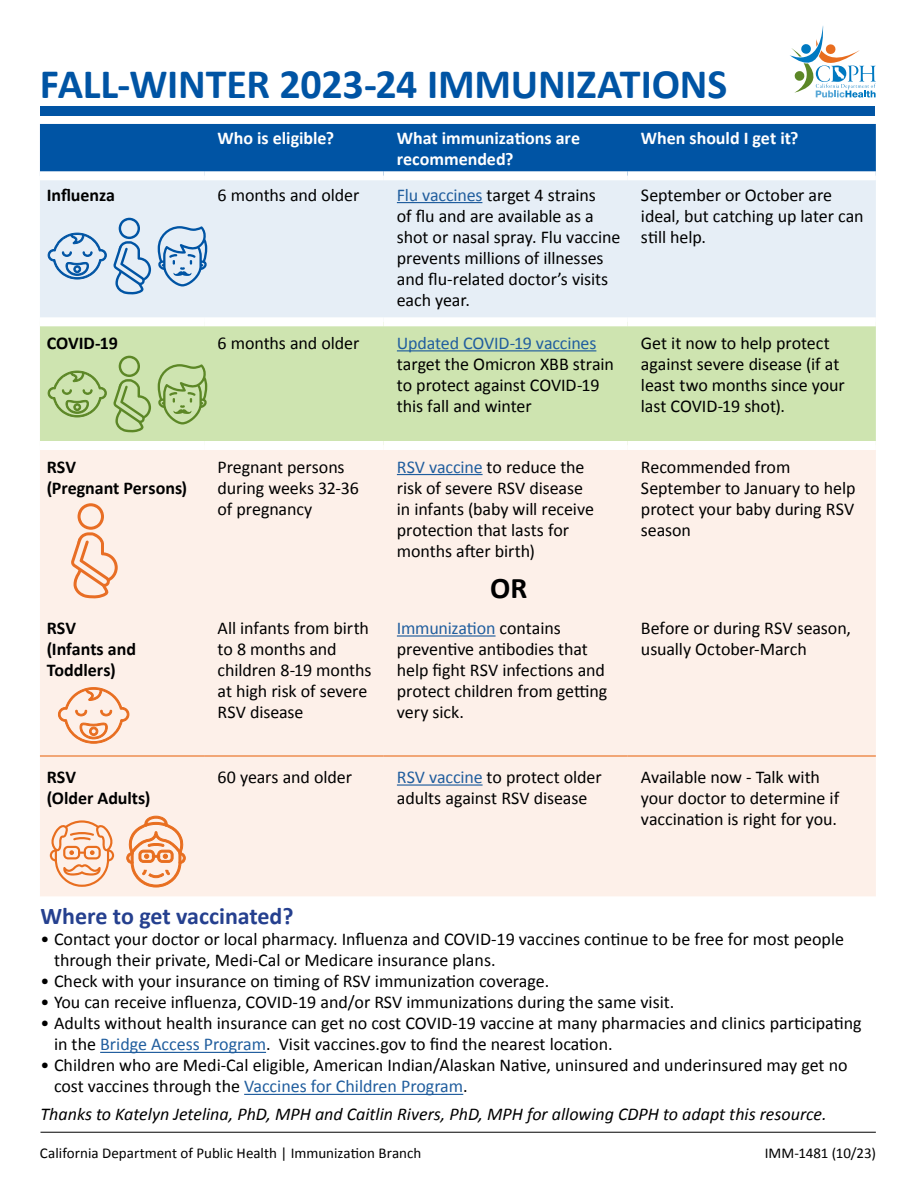
<style>
.page{position:relative;width:918px;height:1188px;background:#fff}
.page>*{position:absolute;margin:0;border:0;box-sizing:border-box;transform-origin:0 0}
.t1{font:700 42px "Calibri";letter-spacing:-.005em;color:#0054a4}
.table_body{font:700 30px "Calibri";color:#000}
.t2{font:700 24px "Calibri";color:#25408f}
.table_body-2{font:18px/21px "Calibri";letter-spacing:-.005em;color:#000}
.t3{font:italic 18px "Calibri";color:#000}
.virus{font:700 18px/21px "Calibri";color:#000}
.table_header{font:700 18px/21px "Calibri";color:#fff}
.t4{font:15px "Calibri";color:#000}
.s1{color:#215e9e}
</style>
<div class="page">
<div style="left:40px;top:124px;width:836px;height:47px;background:#0054a4"></div>
<div style="left:40px;top:180px;width:836px;height:137px;background:#e6eef6"></div>
<div style="left:40px;top:326px;width:836px;height:115px;background:#cee4b0"></div>
<div style="left:40px;top:450px;width:836px;height:446px;background:#fdf0e9"></div>
<hr style="left:40px;top:755px;width:164px;height:2px;background:#e86d1f">
<hr style="left:204px;top:755px;width:179px;height:2px;background:#e86d1f">
<hr style="left:383px;top:755px;width:244px;height:2px;background:#e86d1f">
<hr style="left:627px;top:755px;width:249px;height:2px;background:#e86d1f">
<hr style="left:397px;top:202px;width:85px;height:1px;background:#215e9e">
<hr style="left:397px;top:350px;width:199px;height:1px;background:#215e9e">
<hr style="left:397px;top:474px;width:86px;height:1px;background:#215e9e">
<hr style="left:397px;top:635px;width:99px;height:2px;background:#215e9e">
<hr style="left:397px;top:784px;width:86px;height:2px;background:#215e9e">
<div style="left:41px;top:106px;width:834px;height:10px;background:#0054a4"></div>
<svg style="left:790px;top:26px;width:86px;height:72px"></svg>
<hr style="left:100px;top:1052px;width:166px;height:1px;background:#215e9e">
<hr style="left:244px;top:1094px;width:219px;height:1px;background:#215e9e">
<hr style="left:40px;top:1132px;width:836px;height:1px;background:#000">
<svg style="left:71px;top:503px;width:47px;height:96px;background:#f8d2bd"></svg>
<svg style="left:113px;top:356px;width:38px;height:77px;background:#b4cf90"></svg>
<svg style="left:113px;top:218px;width:38px;height:77px;background:#b2cbe3"></svg>
<svg style="left:58px;top:687px;width:72px;height:57px;background:#f8d3bc"></svg>
<svg style="left:47px;top:370px;width:60px;height:48px;background:#b3ce90"></svg>
<svg style="left:47px;top:232px;width:60px;height:48px;background:#b0cae2"></svg>
<svg style="left:50px;top:820px;width:64px;height:67px;background:#f7cdb4"></svg>
<svg style="left:126px;top:816px;width:60px;height:71px;background:#f6c8ab"></svg>
<svg style="left:158px;top:226px;width:49px;height:60px;background:#abc6e1"></svg>
<svg style="left:158px;top:364px;width:49px;height:61px;background:#b1cc8d"></svg>
<h1 class="t1" style="left:40px;top:54px;width:689px">FALL-WINTER 2023-24 IMMUNIZATIONS</h1>
<p class="table_header" style="left:218px;top:127px;width:118px">Who is eligible?</p>
<p class="table_header" style="left:397px;top:127px;width:185px">What immunizations are recommended?</p>
<p class="table_header" style="left:641px;top:127px;width:159px">When should I get it?</p>
<p class="virus" style="left:47px;top:183px;width:70px">Influenza</p>
<p class="table_body-2" style="left:218px;top:184px;width:143px">6 months and older</p>
<p class="table_body-2" style="left:397px;top:184px;width:225px"><span class="s1">Flu vaccines</span> target 4 strains<br>of flu and are available as a shot or nasal spray. Flu vaccine prevents millions of illnesses and flu-related doctor’s visits each year.</p>
<p class="table_body-2" style="left:641px;top:184px;width:224px">September or October are ideal, but catching up later can still help.</p>
<p class="virus" style="left:47px;top:332px;width:73px">COVID-19</p>
<p class="table_body-2" style="left:218px;top:332px;width:143px">6 months and older</p>
<p class="table_body-2" style="left:397px;top:332px;width:219px"><span class="s1">Updated COVID-19 vaccines </span>target the Omicron XBB strain to protect against COVID-19 this fall and winter</p>
<p class="table_body-2" style="left:641px;top:332px;width:205px">Get it now to help protect against severe disease (if at least two months since your last COVID-19 shot).</p>
<p class="virus" style="left:47px;top:455px;width:31px">RSV</p>
<p class="virus" style="left:47px;top:476px;width:142px">(Pregnant Persons)</p>
<p class="table_body-2" style="left:218px;top:456px;width:143px">Pregnant persons during weeks 32-36 of pregnancy</p>
<p class="table_body-2" style="left:397px;top:456px;width:199px"><span class="s1">RSV vaccine</span> to reduce the risk of severe RSV disease in infants (baby will receive protection that lasts for months after birth)</p>
<p class="table_body" style="left:490px;top:567px;width:39px">OR</p>
<p class="table_body-2" style="left:641px;top:456px;width:216px">Recommended from<br>September to January to help protect your baby during RSV season</p>
<p class="virus" style="left:47px;top:617px;width:31px">RSV</p>
<p class="virus" style="left:47px;top:638px;width:91px">(Infants and<br>Toddlers)</p>
<p class="table_body-2" style="left:218px;top:617px;width:155px">All infants from birth to 8 months and children 8-19 months at high risk of severe<br>RSV disease</p>
<p class="table_body-2" style="left:397px;top:617px;width:212px"><span class="s1">Immunization</span> contains preventive antibodies that help fight RSV infections and protect children from getting very sick.</p>
<p class="table_body-2" style="left:641px;top:617px;width:212px">Before or during RSV season, usually October-March</p>
<p class="virus" style="left:47px;top:766px;width:31px">RSV</p>
<p class="virus" style="left:47px;top:787px;width:105px">(Older Adults)</p>
<p class="table_body-2" style="left:218px;top:766px;width:136px">60 years and older</p>
<p class="table_body-2" style="left:397px;top:766px;width:206px"><span class="s1">RSV vaccine</span> to protect older adults against RSV disease</p>
<p class="table_body-2" style="left:641px;top:766px;width:200px">Available now - Talk with your doctor to determine if vaccination is right for you.</p>
<h2 class="t2" style="left:40px;top:899px;width:255px">Where to get vaccinated?</h2>
<p class="table_body-2" style="left:54px;top:928px;width:792px;text-indent:-14px">• Contact your doctor or local pharmacy. Influenza and COVID-19 vaccines continue to be free for most people through their private, Medi-Cal or Medicare insurance plans.</p>
<p class="table_body-2" style="left:40px;top:970px;width:510px">• Check with your insurance on timing of RSV immunization coverage.</p>
<p class="table_body-2" style="left:40px;top:991px;width:636px">• You can receive influenza, COVID-19 and/or RSV immunizations during the same visit.</p>
<p class="table_body-2" style="left:54px;top:1012px;width:809px;text-indent:-14px">• Adults without health insurance can get no cost COVID-19 vaccine at many pharmacies and clinics participating in the <span class="s1">Bridge Access Program</span>. Visit vaccines.gov to find the nearest location.</p>
<p class="table_body-2" style="left:54px;top:1054px;width:795px;text-indent:-14px">• Children who are Medi-Cal eligible, American Indian/Alaskan Native, uninsured and underinsured may get no cost vaccines through the <span class="s1">Vaccines for Children Program</span>.</p>
<p class="t3" style="left:40px;top:1102px;width:788px">Thanks to Katelyn Jetelina, PhD, MPH and Caitlin Rivers, PhD, MPH for allowing CDPH to adapt this resource.</p>
<p class="t4" style="left:40px;top:1143px;width:383px">California Department of Public Health | Immunization Branch</p>
<p class="t4" style="left:765px;top:1143px;width:113px">IMM-1481 (10/23)</p>
</div>
